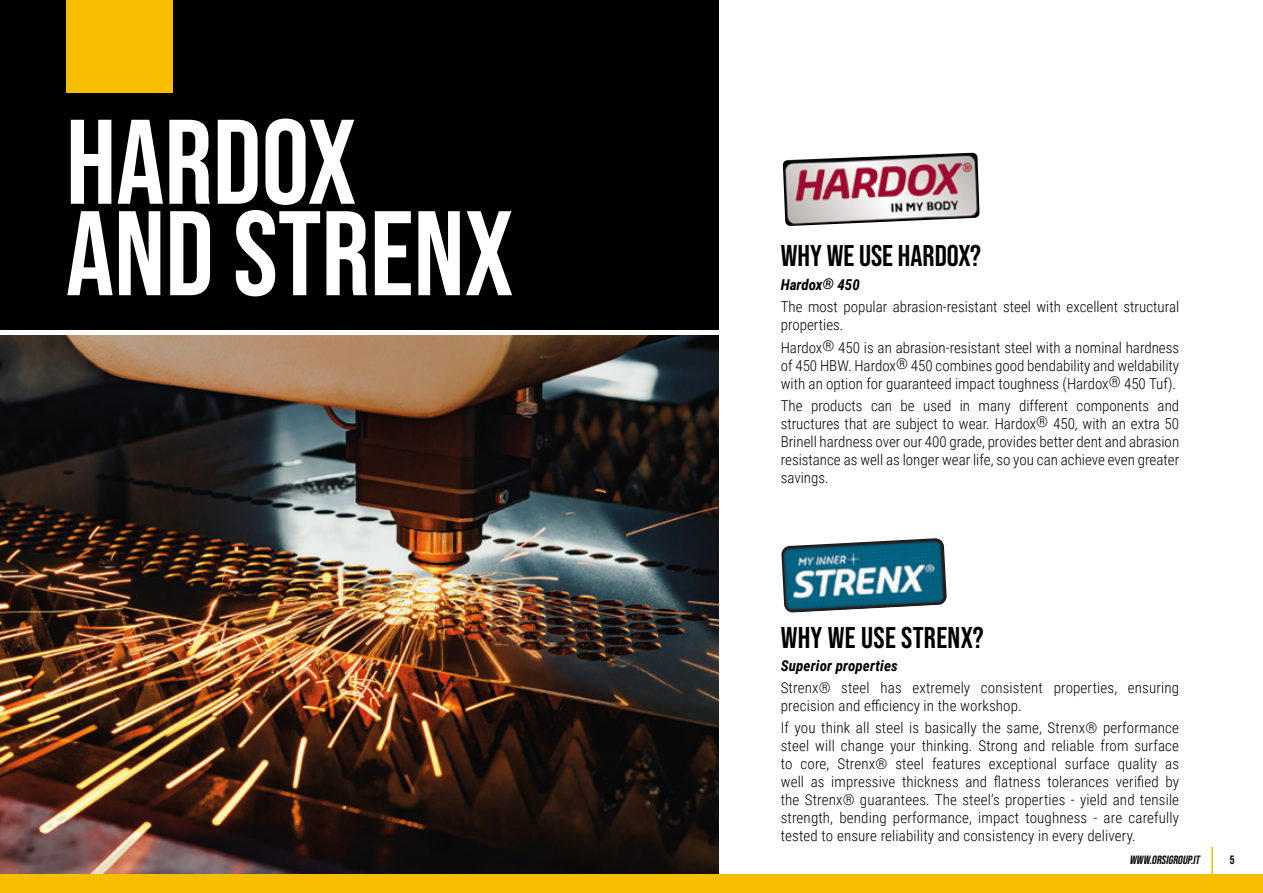
<style>
.page{position:relative;width:1263px;height:893px;background:#fff}
.page>*{position:absolute;margin:0;border:0;box-sizing:border-box;transform-origin:0 0}
.t1{font:120px/91.5px "Bebas Neue";color:#fff}
.t2{font:30px "Bebas Neue";letter-spacing:.005em;color:#000}
.t3{font:300 15px/18px "Roboto Condensed";color:#000;text-align:justify}
.t4{font:italic 700 15px "Roboto Condensed";letter-spacing:.01em;color:#000}
.t5{font:italic 12px "Bebas Neue";color:#000}
.t6{font:12px "Bebas Neue";color:#000}
</style>
<div class="page">
<div style="left:0;top:0;width:719px;height:532px;background:#000"></div>
<div style="left:0;top:874px;width:1263px;height:19px;background:#f7be00"></div>
<hr style="left:1211px;top:847px;width:2px;height:46px;background:#f7be00">
<img style="left:0;top:335px;width:719px;height:539px">
<svg style="left:782px;top:152px;width:198px;height:74px"></svg>
<svg style="left:781px;top:538px;width:166px;height:75px"></svg>
<div style="left:66px;top:0;width:106px;height:92px;background:#f7be00"></div>
<h1 class="t1" style="left:66px;top:115px;width:449px">HARDOX<br>AND STRENX</h1>
<h2 class="t2" style="left:781px;top:239px;width:202px">WHY WE USE HARDOX?</h2>
<p class="t4" style="left:781px;top:274px;width:81px">Hardox® 450</p>
<p class="t3" style="left:781px;top:297px;width:400px">The most popular abrasion-resistant steel with excellent structural properties.</p>
<p class="t3" style="left:781px;top:338px;width:400px">Hardox® 450 is an abrasion-resistant steel with a nominal hardness of 450 HBW. Hardox® 450 combines good bendability and weldability with an option for guaranteed impact toughness (Hardox® 450 Tuf).</p>
<p class="t3" style="left:781px;top:396px;width:400px">The products can be used in many different components and structures that are subject to wear. Hardox® 450, with an extra 50<br>Brinell hardness over our 400 grade, provides better dent and abrasion resistance as well as longer wear life, so you can achieve even greater savings.</p>
<h2 class="t2" style="left:781px;top:621px;width:204px">WHY WE USE STRENX?</h2>
<p class="t4" style="left:781px;top:655px;width:119px">Superior properties</p>
<p class="t3" style="left:781px;top:678px;width:400px">Strenx® steel has extremely consistent properties, ensuring precision and efficiency in the workshop.</p>
<p class="t3" style="left:781px;top:718px;width:400px">If you think all steel is basically the same, Strenx® performance steel will change your thinking. Strong and reliable from surface to core, Strenx® steel features exceptional surface quality as well as impressive thickness and flatness tolerances verified by the Strenx® guarantees. The steel’s properties - yield and tensile strength, bending performance, impact toughness - are carefully tested to ensure reliability and consistency in every delivery.</p>
<p class="t5" style="left:1129px;top:853px;width:74px">WWW.ORSIGROUP.IT</p>
<p class="t6" style="left:1230px;top:853px;width:6px">5</p>
</div>
